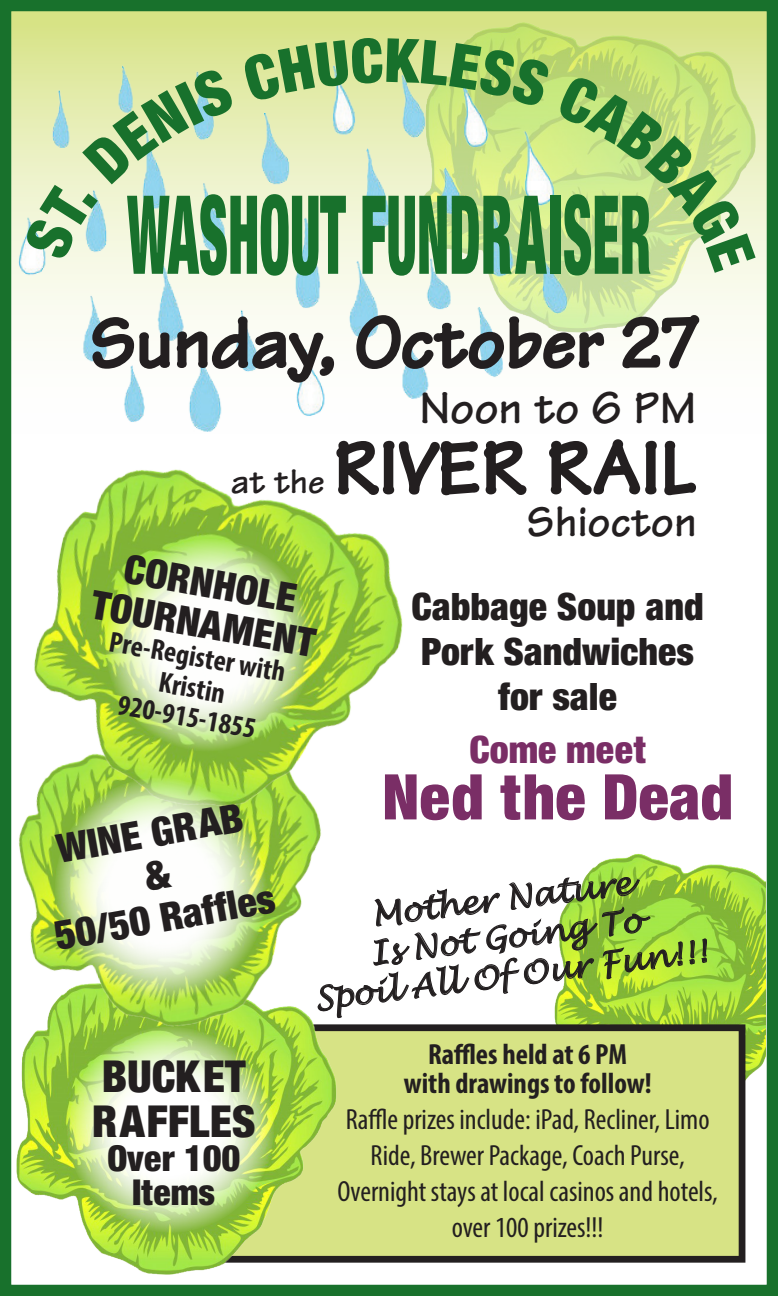
<style>
.page{position:relative;width:778px;height:1296px;background:#fff}
.page>*{position:absolute;margin:0;border:0;box-sizing:border-box;transform-origin:0 0}
.t1{font:117px "Sans Black Condensed DTC";color:#18712c;scale:.5 1}
.t2{font:700 78.75px "Tekton";color:#231f20}
.t3{font:700 74.25px "Tekton";color:#231f20}
.t4{font:67.5px "Sans Black Condensed DTC";color:#7a2e66}
.t5{font:47.25px "Sans Black Condensed DTC";color:#231f20}
.t6{font:700 47.25px "Tekton";color:#231f20}
.t7{font:700 45px "Tekton";color:#231f20}
.t8{font:42.75px "Sans Black Condensed DTC";color:#231f20}
.t9{font:40.5px "Sans Black Condensed DTC";color:#231f20}
.t10{font:40.5px "Sans Black Condensed DTC";color:#7a2e66}
.t11{font:38.25px "Sans Black Condensed DTC";color:#231f20}
.t12{font:italic 31.72px "Lucida Handwriting";color:#231f20}
.t13{font:condensed 29.25px/36px "Myriad Pro";color:#231f20;text-align:center}
.t14{font:700 condensed 29.25px "Myriad Pro";color:#231f20}
.s1{font-size:36px}
</style>
<div class="page">
<img style="left:707px;top:864px;width:58px;height:244px">
<svg style="left:12px;top:12px;width:395px;height:33px;background:#d7e388"></svg>
<div style="left:133px;top:1028px;width:609px;height:231px;background:#d7e385"></div>
<div style="left:129px;top:1024px;width:616px;height:239px;border:7px solid #231f20"></div>
<div style="left:0;top:0;width:778px;height:1296px;border:11px solid #18712c"></div>
<img style="left:5px;top:1073px;width:344px;height:223px">
<img style="left:0;top:866px;width:333px;height:207px">
<img style="left:0;top:467px;width:403px;height:399px">
<img style="left:407px;top:0;width:361px;height:358px">
<svg style="left:97px;top:530px;width:224px;height:230px"></svg>
<svg style="left:46px;top:769px;width:230px;height:241px"></svg>
<svg style="left:67px;top:1027px;width:207px;height:206px;background:#dbedbc"></svg>
<img style="left:0;top:45px;width:599px;height:422px">
<svg style="left:91px;top:315px;width:244px;height:69px"></svg>
<svg style="left:355px;top:314px;width:250px;height:56px"></svg>
<svg style="left:621px;top:314px;width:79px;height:55px"></svg>
<svg style="left:335px;top:440px;width:192px;height:56px"></svg>
<svg style="left:548px;top:438px;width:148px;height:58px"></svg>
<svg style="left:317px;top:771px;width:390px;height:283px"></svg>
<svg style="left:143px;top:858px;width:29px;height:34px"></svg>
<svg style="left:23px;top:67px;width:212px;height:194px;background:#e1edc8"></svg>
<svg style="left:241px;top:37px;width:514px;height:236px;background:#d4e8a4"></svg>
<p class="t1" style="left:127px;top:164px;width:1049px">WASHOUT FUNDRAISER</p>
<p class="t3" style="left:90px;top:296px;width:608px">Sunday, October 27</p>
<p class="t6" style="left:419px;top:378px;width:279px">Noon to 6 PM</p>
<p class="t2" style="left:231px;top:418px;width:467px"><span class="s1">at the</span> RIVER RAIL</p>
<p class="t7" style="left:526px;top:493px;width:172px">Shiocton</p>
<p class="t8" style="left:129px;top:543px;width:176px;rotate:10deg">CORNHOLE</p>
<p class="t8" style="left:96px;top:578px;width:228px;rotate:10deg">TOURNAMENT</p>
<p class="t9" style="left:411px;top:582px;width:294px">Cabbage Soup and</p>
<p class="t9" style="left:421px;top:627px;width:274px">Pork Sandwiches</p>
<p class="t9" style="left:498px;top:672px;width:120px">for sale</p>
<p class="t10" style="left:469px;top:725px;width:178px">Come meet</p>
<p class="t4" style="left:382px;top:756px;width:353px">Ned the Dead</p>
<p class="t14" style="left:113px;top:623px;width:180px;rotate:10deg">Pre-Register with</p>
<p class="t14" style="left:162px;top:664px;width:69px;rotate:10deg">Kristin</p>
<p class="t14" style="left:121px;top:686px;width:141px;rotate:10deg">920-915-1855</p>
<p class="t8" style="left:52px;top:824px;width:190px;rotate:-10deg">WINE GRAB</p>
<p class="t8" style="left:50px;top:911px;width:224px;rotate:-10deg">50/50 Raffl es</p>
<p class="t12" style="left:369px;top:896px;width:263px;rotate:-7deg">Mother Nature</p>
<p class="t12" style="left:368px;top:934px;width:275px;rotate:-7deg">Is Not Going To</p>
<p class="t12" style="left:313px;top:980px;width:395px;rotate:-7deg">Spoil All Of Our Fun!!!</p>
<p class="t5" style="left:102px;top:1048px;width:145px">BUCKET</p>
<p class="t5" style="left:92px;top:1093px;width:165px">RAFFLES</p>
<p class="t11" style="left:107px;top:1135px;width:134px">Over 100</p>
<p class="t11" style="left:132px;top:1169px;width:85px">Items</p>
<p class="t14" style="left:428px;top:1036px;width:201px">Raffles held at 6 PM</p>
<p class="t14" style="left:404px;top:1065px;width:249px">with drawings to follow!</p>
<p class="t13" style="left:346px;top:1101px;width:365px">Raffle prizes include: iPad, Recliner, Limo<br>Ride, Brewer Package, Coach Purse,</p>
<p class="t13" style="left:337px;top:1173px;width:382px">Overnight stays at local casinos and hotels, over 100 prizes!!!</p>
</div>
